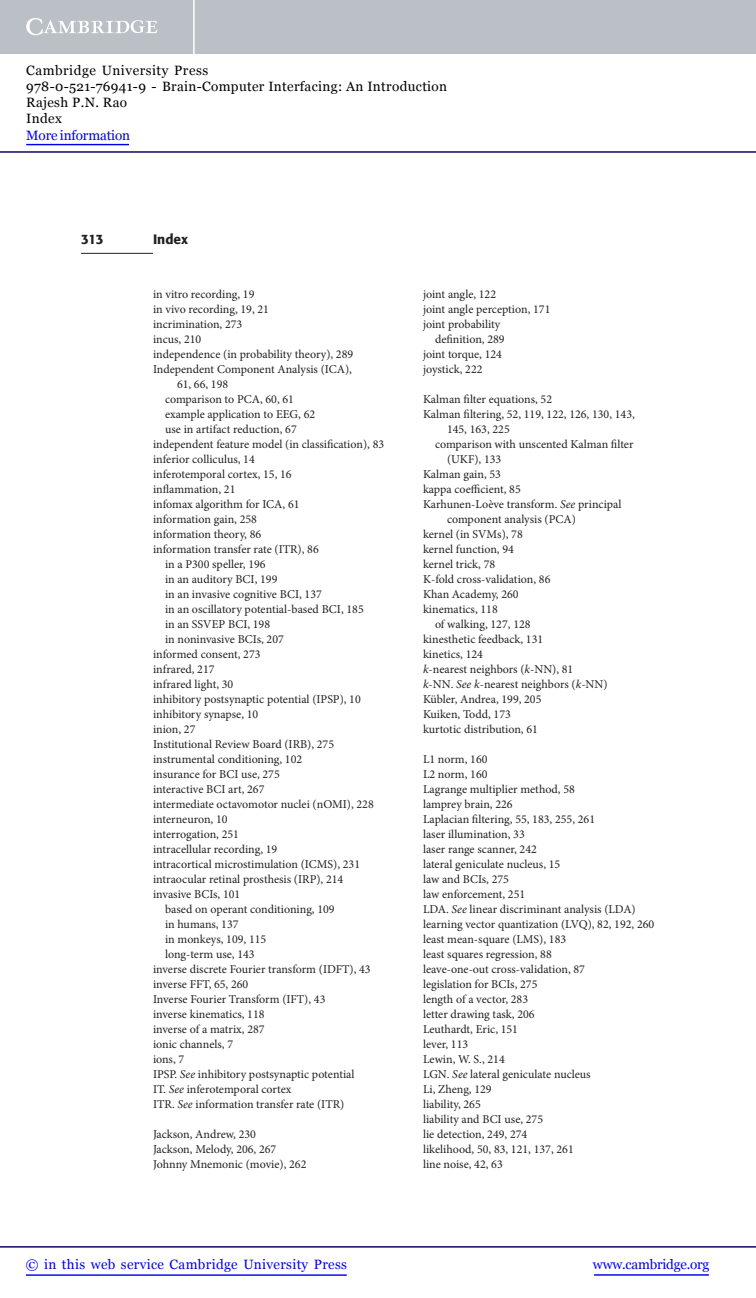
<style>
.page{position:relative;width:756px;height:1298px;background:#fff}
.page>*{position:absolute;margin:0;border:0;box-sizing:border-box;transform-origin:0 0}
.t1{font:13.5px/16.2px "Georgia";letter-spacing:.025em;color:#000}
.t2{font:13.5px "Georgia";letter-spacing:.025em;color:#0000f1}
.t3{font:13.5px "Georgia";letter-spacing:-.015em;color:#0000f1}
.t4{font:13.5px "Georgia";letter-spacing:-.01em;color:#0000f1}
.t5{font:500 13.5px "Formata";color:#231f20}
.t6{font:12px/15px "Minion Pro";color:#231f20}
.s1{font-style:italic}
</style>
<div class="page">
<hr style="left:81px;top:253px;width:72px;height:1px;background:#231f20">
<div style="left:0;top:0;width:756px;height:54px;background:#bac0c6"></div>
<svg style="left:26px;top:18px;width:132px;height:17px"></svg>
<hr style="left:193px;top:0;width:2px;height:54px;background:#fff">
<hr style="left:0;top:151px;width:756px;height:2px;background:#150666">
<hr style="left:594px;top:1274px;width:115px;height:1px;background:#0000f1">
<hr style="left:0;top:1246px;width:756px;height:1px;background:#150666">
<hr style="left:26px;top:1274px;width:321px;height:1px;background:#0000f1">
<hr style="left:26px;top:144px;width:103px;height:1px;background:#0000f1">
<p class="t1" style="left:26px;top:62px;width:422px">Cambridge University Press<br>978-0-521-76941-9 - Brain-Computer Interfacing: An Introduction<br>Rajesh P.N. Rao<br>Index</p>
<p class="t4" style="left:26px;top:127px;width:105px">More information</p>
<p class="t5" style="left:81px;top:233px;width:24px">313</p>
<p class="t5" style="left:153px;top:233px;width:37px">Index</p>
<p class="t6" style="left:153px;top:287px;width:103px">in vitro recording, 19</p>
<p class="t6" style="left:153px;top:302px;width:117px">in vivo recording, 19 , 21</p>
<p class="t6" style="left:153px;top:317px;width:91px">incrimination, 273</p>
<p class="t6" style="left:153px;top:332px;width:50px">incus, 210</p>
<p class="t6" style="left:153px;top:347px;width:202px">independence (in probability theory), 289</p>
<p class="t6" style="left:153px;top:362px;width:200px">Independent Component Analysis (ICA),</p>
<p class="t6" style="left:177px;top:377px;width:53px">61 , 66 , 198</p>
<p class="t6" style="left:165px;top:392px;width:131px">comparison to PCA, 60 , 61</p>
<p class="t6" style="left:165px;top:407px;width:152px">example application to EEG, 62</p>
<p class="t6" style="left:165px;top:422px;width:133px">use in artifact reduction, 67</p>
<p class="t6" style="left:153px;top:437px;width:233px">independent feature model (in classification), 83</p>
<p class="t6" style="left:153px;top:452px;width:103px">inferior colliculus, 14</p>
<p class="t6" style="left:153px;top:467px;width:140px">inferotemporal cortex, 15 , 16</p>
<p class="t6" style="left:153px;top:482px;width:84px">inflammation, 21</p>
<p class="t6" style="left:153px;top:497px;width:148px">infomax algorithm for ICA, 61</p>
<p class="t6" style="left:153px;top:512px;width:106px">information gain, 258</p>
<p class="t6" style="left:153px;top:527px;width:110px">information theory, 86</p>
<p class="t6" style="left:153px;top:542px;width:167px">information transfer rate (ITR), 86</p>
<p class="t6" style="left:165px;top:557px;width:102px">in a P300 speller, 196</p>
<p class="t6" style="left:165px;top:572px;width:114px">in an auditory BCI, 199</p>
<p class="t6" style="left:165px;top:587px;width:158px">in an invasive cognitive BCI, 137</p>
<p class="t6" style="left:165px;top:602px;width:200px">in an oscillatory potential- based BCI, 185</p>
<p class="t6" style="left:165px;top:617px;width:107px">in an SSVEP BCI, 198</p>
<p class="t6" style="left:165px;top:632px;width:120px">in noninvasive BCIs, 207</p>
<p class="t6" style="left:153px;top:647px;width:109px">informed consent, 273</p>
<p class="t6" style="left:153px;top:662px;width:63px">infrared, 217</p>
<p class="t6" style="left:153px;top:677px;width:82px">infrared light, 30</p>
<p class="t6" style="left:153px;top:692px;width:209px">inhibitory postsynaptic potential (IPSP), 10</p>
<p class="t6" style="left:153px;top:707px;width:107px">inhibitory synapse, 10</p>
<p class="t6" style="left:153px;top:722px;width:44px">inion, 27</p>
<p class="t6" style="left:153px;top:737px;width:183px">Institutional Review Board (IRB), 275</p>
<p class="t6" style="left:153px;top:752px;width:151px">instrumental conditioning, 102</p>
<p class="t6" style="left:153px;top:767px;width:128px">insurance for BCI use, 275</p>
<p class="t6" style="left:153px;top:782px;width:113px">interactive BCI art, 267</p>
<p class="t6" style="left:153px;top:797px;width:222px">intermediate octavomotor nuclei (nOMI), 228</p>
<p class="t6" style="left:153px;top:812px;width:76px">interneuron, 10</p>
<p class="t6" style="left:153px;top:827px;width:88px">interrogation, 251</p>
<p class="t6" style="left:153px;top:842px;width:126px">intracellular recording, 19</p>
<p class="t6" style="left:153px;top:857px;width:209px">intracortical microstimulation (ICMS), 231</p>
<p class="t6" style="left:153px;top:872px;width:192px">intraocular retinal prosthesis (IRP), 214</p>
<p class="t6" style="left:153px;top:887px;width:89px">invasive BCIs, 101</p>
<p class="t6" style="left:165px;top:902px;width:171px">based on operant conditioning, 109</p>
<p class="t6" style="left:165px;top:917px;width:75px">in humans, 137</p>
<p class="t6" style="left:165px;top:932px;width:103px">in monkeys, 109 , 115</p>
<p class="t6" style="left:165px;top:947px;width:91px">long- term use, 143</p>
<p class="t6" style="left:153px;top:962px;width:219px">inverse discrete Fourier transform (IDFT), 43</p>
<p class="t6" style="left:153px;top:977px;width:97px">inverse FFT, 65 , 260</p>
<p class="t6" style="left:153px;top:992px;width:174px">Inverse Fourier Transform (IFT), 43</p>
<p class="t6" style="left:153px;top:1007px;width:113px">inverse kinematics, 118</p>
<p class="t6" style="left:153px;top:1022px;width:113px">inverse of a matrix, 287</p>
<p class="t6" style="left:153px;top:1037px;width:82px">ionic channels, 7</p>
<p class="t6" style="left:153px;top:1052px;width:33px">ions, 7</p>
<p class="t6" style="left:153px;top:1067px;width:203px">IPSP. <span class="s1">See</span> inhibitory postsynaptic potential</p>
<p class="t6" style="left:153px;top:1082px;width:140px">IT. <span class="s1">See</span> inferotemporal cortex</p>
<p class="t6" style="left:153px;top:1097px;width:193px">ITR. <span class="s1">See</span> information transfer rate (ITR)</p>
<p class="t6" style="left:153px;top:1127px;width:155px">Jackson, Andrew, 230<br>Jackson, Melody, 206 , 267<br>Johnny Mnemonic (movie), 262</p>
<p class="t6" style="left:423px;top:287px;width:75px">joint angle, 122</p>
<p class="t6" style="left:423px;top:302px;width:129px">joint angle perception, 171</p>
<p class="t6" style="left:423px;top:317px;width:79px">joint probability</p>
<p class="t6" style="left:435px;top:332px;width:71px">definition, 289</p>
<p class="t6" style="left:423px;top:347px;width:81px">joint torque, 124</p>
<p class="t6" style="left:423px;top:362px;width:61px">joystick, 222</p>
<p class="t6" style="left:423px;top:392px;width:131px">Kalman filter equations, 52</p>
<p class="t6" style="left:423px;top:407px;width:213px">Kalman filtering, 52 , 119 , 122 , 126 , 130 , 143 ,</p>
<p class="t6" style="left:447px;top:422px;width:64px">145 , 163 , 225</p>
<p class="t6" style="left:435px;top:437px;width:200px">comparison with unscented Kalman filter</p>
<p class="t6" style="left:447px;top:452px;width:56px">(UKF), 133</p>
<p class="t6" style="left:423px;top:467px;width:80px">Kalman gain, 53</p>
<p class="t6" style="left:423px;top:482px;width:99px">kappa coefficient, 85</p>
<p class="t6" style="left:423px;top:497px;width:200px">Karhunen- Loève transform. <span class="s1">See</span> principal</p>
<p class="t6" style="left:447px;top:512px;width:130px">component analysis (PCA)</p>
<p class="t6" style="left:423px;top:527px;width:101px">kernel (in SVMs), 78</p>
<p class="t6" style="left:423px;top:542px;width:92px">kernel function, 94</p>
<p class="t6" style="left:423px;top:557px;width:74px">kernel trick, 78</p>
<p class="t6" style="left:423px;top:572px;width:129px">K- fold cross- validation, 86</p>
<p class="t6" style="left:423px;top:587px;width:97px">Khan Academy, 260</p>
<p class="t6" style="left:423px;top:602px;width:76px">kinematics, 118</p>
<p class="t6" style="left:435px;top:617px;width:97px">of walking, 127 , 128</p>
<p class="t6" style="left:423px;top:632px;width:122px">kinesthetic feedback, 131</p>
<p class="t6" style="left:423px;top:647px;width:61px">kinetics, 124</p>
<p class="t6" style="left:423px;top:662px;width:152px"><span class="s1">k</span> - nearest neighbors ( <span class="s1">k</span> - NN), 81</p>
<p class="t6" style="left:423px;top:677px;width:186px"><span class="s1">k</span> - NN. <span class="s1">See k</span> - nearest neighbors ( <span class="s1">k</span> - NN)</p>
<p class="t6" style="left:423px;top:692px;width:120px">Kübler, Andrea, 199 , 205</p>
<p class="t6" style="left:423px;top:707px;width:89px">Kuiken, Todd, 173</p>
<p class="t6" style="left:423px;top:722px;width:116px">kurtotic distribution, 61</p>
<p class="t6" style="left:423px;top:752px;width:233px">L1 norm, 160<br>L2 norm, 160<br>Lagrange multiplier method, 58<br>lamprey brain, 226<br>Laplacian filtering, 55 , 183 , 255 , 261<br>laser illumination, 33<br>laser range scanner, 242<br>lateral geniculate nucleus, 15<br>law and BCIs, 275<br>law enforcement, 251<br>LDA. <span class="s1">See</span> linear discriminant analysis (LDA) learning vector quantization (LVQ), 82 , 192 , 260 least mean- square (LMS), 183<br>least squares regression, 88<br>leave- one- out cross- validation, 87<br>legislation for BCIs, 275<br>length of a vector, 283<br>letter drawing task, 206<br>Leuthardt, Eric, 151<br>lever, 113<br>Lewin, W. S., 214<br>LGN. <span class="s1">See</span> lateral geniculate nucleus<br>Li, Zheng, 129<br>liability, 265<br>liability and BCI use, 275<br>lie detection, 249 , 274<br>likelihood, 50 , 83 , 121 , 137 , 261<br>line noise, 42 , 63</p>
<p class="t2" style="left:26px;top:1256px;width:323px">© in this web service Cambridge University Press</p>
<p class="t3" style="left:593px;top:1256px;width:118px">www.cambridge.org</p>
</div>
